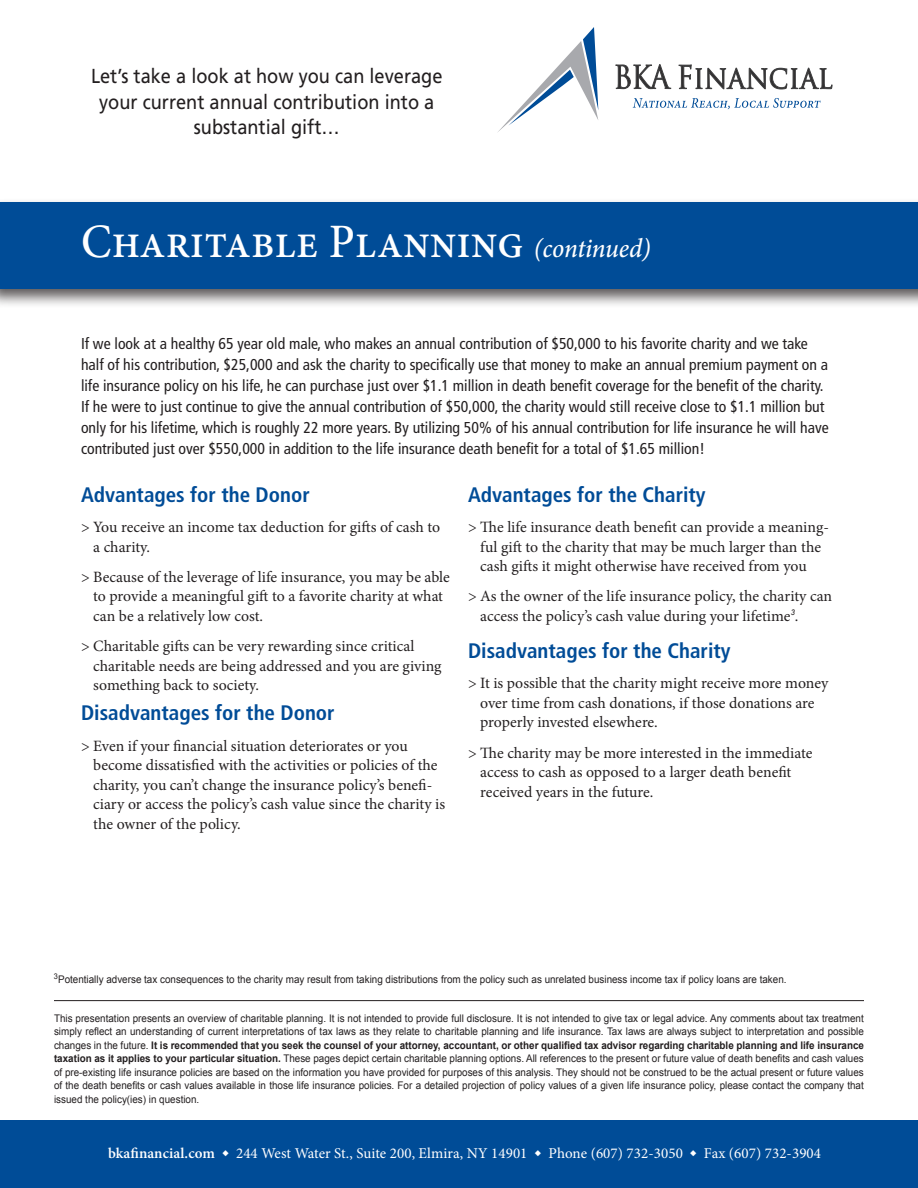
<style>
.page{position:relative;width:918px;height:1188px;background:#fff}
.page>*{position:absolute;margin:0;border:0;box-sizing:border-box;transform-origin:0 0}
.t1{font:500 48px "Minion Pro";color:#fff;scale:.95 1}
.t2{font:700 condensed 21px "Frutiger";color:#004c97}
.t3{font:20.25px/25.5px "Frutiger";color:#231f20;text-align:center;scale:.9 1}
.t4{font:15.75px/19.5px "Minion Pro";color:#231f20}
.t5{font:condensed 15.75px/21px "Frutiger";color:#231f20}
.t6{font:15px "Minion Pro";letter-spacing:.005em;color:#fff}
.t7{font:10.5px/13.5px "Arial";color:#231f20;text-align:justify;scale:.94 1}
.s1{font-style:italic;font-size:27px}
.s2{font-weight:700}
.s3{font-weight:600}
</style>
<div class="page">
<svg style="left:498px;top:27px;width:100px;height:105px"></svg>
<svg style="left:616px;top:64px;width:55px;height:25px"></svg>
<svg style="left:679px;top:65px;width:153px;height:24px"></svg>
<svg style="left:633px;top:98px;width:188px;height:11px"></svg>
<div style="left:0;top:198px;width:918px;height:111px;background:#231f20;opacity:.75"></div>
<div style="left:0;top:202px;width:918px;height:87px;background:#004c97"></div>
<div style="left:0;top:1120px;width:918px;height:68px;background:#004c97"></div>
<hr style="left:54px;top:1000px;width:810px;height:1px;background:#231f20">
<p class="t3" style="left:91px;top:63px;width:392px">Let’s take a look at how you can leverage your current annual contribution into a substantial gift…</p>
<p class="t1" style="left:81px;top:209px;width:601px">Charitable Planning <span class="s1">(continued)</span></p>
<p class="t5" style="left:81px;top:333px;width:749px">If we look at a healthy 65 year old male, who makes an annual contribution of $50,000 to his favorite charity and we take half of his contribution, $25,000 and ask the charity to specifically use that money to make an annual premium payment on a life insurance policy on his life, he can purchase just over $1.1 million in death benefit coverage for the benefit of the charity.<br>If he were to just continue to give the annual contribution of $50,000, the charity would still receive close to $1.1 million but only for his lifetime, which is roughly 22 more years. By utilizing 50% of his annual contribution for life insurance he will have contributed just over $550,000 in addition to the life insurance death benefit for a total of $1.65 million!</p>
<p class="t2" style="left:81px;top:482px;width:230px">Advantages for the Donor</p>
<p class="t4" style="left:93px;top:517px;width:348px;text-indent:-12px">&gt; You receive an income tax deduction for gifts of cash to a charity.</p>
<p class="t4" style="left:93px;top:567px;width:358px;text-indent:-12px">&gt; Because of the leverage of life insurance, you may be able to provide a meaningful gift to a favorite charity at what can be a relatively low cost.</p>
<p class="t4" style="left:93px;top:636px;width:350px;text-indent:-12px">&gt; Charitable gifts can be very rewarding since critical charitable needs are being addressed and you are giving something back to society.</p>
<p class="t2" style="left:81px;top:701px;width:255px">Disadvantages for the Donor</p>
<p class="t4" style="left:93px;top:736px;width:353px;text-indent:-12px">&gt; Even if your financial situation deteriorates or you become dissatisfied with the activities or policies of the charity, you can’t change the insurance policy’s benefi&shy;ciary or access the policy’s cash value since the charity is the owner of the policy.</p>
<p class="t2" style="left:468px;top:482px;width:239px">Advantages for the Charity</p>
<p class="t4" style="left:480px;top:517px;width:350px;text-indent:-12px">&gt; The life insurance death benefit can provide a meaning&shy;ful gift to the charity that may be much larger than the cash gifts it might otherwise have received from you</p>
<p class="t4" style="left:480px;top:587px;width:353px;text-indent:-12px">&gt; As the owner of the life insurance policy, the charity can access the policy’s cash value during your lifetime<sup>3</sup>.</p>
<p class="t2" style="left:468px;top:638px;width:264px">Disadvantages for the Charity</p>
<p class="t4" style="left:480px;top:673px;width:350px;text-indent:-12px">&gt; It is possible that the charity might receive more money over time from cash donations, if those donations are properly invested elsewhere.</p>
<p class="t4" style="left:480px;top:743px;width:334px;text-indent:-12px">&gt; The charity may be more interested in the immediate access to cash as opposed to a larger death benefit received years in the future.</p>
<p class="t7" style="left:54px;top:973px;width:781px"><sup>3</sup>Potentially adverse tax consequences to the charity may result from taking distributions from the policy such as unrelated business income tax if policy loans are taken.</p>
<p class="t7" style="left:54px;top:1011px;width:863px">This presentation presents an overview of charitable planning. It is not intended to provide full disclosure. It is not intended to give tax or legal advice. Any comments about tax treatment simply reflect an understanding of current interpretations of tax laws as they relate to charitable planning and life insurance. Tax laws are always subject to interpretation and possible changes in the future. <span class="s2">It is recommended that you seek the counsel of your attorney, accountant, or other qualified tax advisor regarding charitable planning and life insurance taxation as it applies to your particular situation.</span> These pages depict certain charitable planning options. All references to the present or future value of death benefits and cash values of pre-existing life insurance policies are based on the information you have provided for purposes of this analysis. They should not be construed to be the actual present or future values of the death benefits or cash values available in those life insurance policies. For a detailed projection of policy values of a given life insurance policy, please contact the company that issued the policy(ies) in question.</p>
<p class="t6" style="left:108px;top:1144px;width:715px"><span class="s3">bkafinancial.com</span> ◆ 244 West Water St., Suite 200, Elmira, NY 14901 ◆ Phone (607) 732-3050 ◆ Fax (607) 732-3904</p>
</div>
